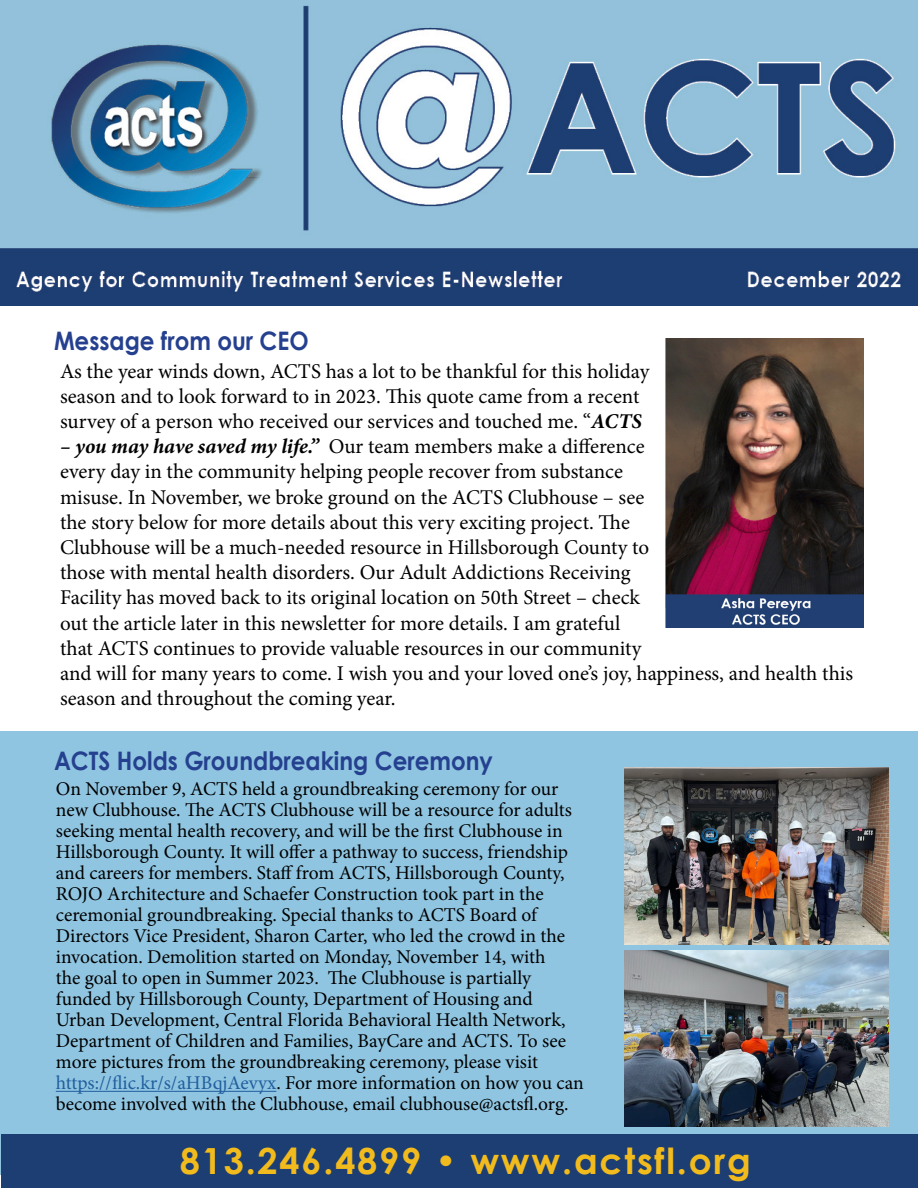
<style>
.page{position:relative;width:918px;height:1188px;background:#fff}
.page>*{position:absolute;margin:0;border:0;box-sizing:border-box;transform-origin:0 0}
.t1{font:700 36px "Century Gothic";letter-spacing:.05em;color:#f2bb1d}
.t2{font:700 25.5px "Century Gothic";color:#25408f;scale:.9 1}
.t3{font:21px/25.2px "Minion Pro";letter-spacing:-.005em;color:#000}
.t4{font:19.5px/21px "Minion Pro";color:#000}
.s1{font-weight:700;font-style:italic}
.s2{color:#215e9e}
</style>
<div class="page">
<div style="left:0;top:731px;width:918px;height:444px;background:#8fc5e1"></div>
<img style="left:0;top:0;width:918px;height:306px">
<div style="left:2px;top:1134px;width:916px;height:54px;background:#1d3e72"></div>
<hr style="left:56px;top:1091px;width:220px;height:1px;background:#215e9e">
<img style="left:624px;top:768px;width:264px;height:176px">
<img style="left:624px;top:950px;width:264px;height:177px">
<img style="left:666px;top:338px;width:198px;height:290px">
<h2 class="t2" style="left:54px;top:321px;width:285px">Message from our CEO</h2>
<p class="t3" style="left:60px;top:358px;width:591px">As the year winds down, ACTS has a lot to be thankful for this holiday season and to look forward to in 2023. This quote came from a recent survey of a person who received our services and touched me. “<span class="s1">ACTS</span></p>
<p class="t3" style="left:60px;top:434px;width:795px"><span class="s1">– you may have saved my life.”</span> Our team members make a difference<br>every day in the community helping people recover from substance<br>misuse. In November, we broke ground on the ACTS Clubhouse – see<br>the story below for more details about this very exciting project. The<br>Clubhouse will be a much-needed resource in Hillsborough County to<br>those with mental health disorders. Our Adult Addictions Receiving<br>Facility has moved back to its original location on 50th Street – check<br>out the article later in this newsletter for more details. I am grateful<br>that ACTS continues to provide valuable resources in our community<br>and will for many years to come. I wish you and your loved one’s joy, happiness, and health this season and throughout the coming year.</p>
<h2 class="t2" style="left:54px;top:741px;width:489px">ACTS Holds Groundbreaking Ceremony</h2>
<p class="t4" style="left:56px;top:779px;width:530px">On November 9, ACTS held a groundbreaking ceremony for our new Clubhouse. The ACTS Clubhouse will be a resource for adults seeking mental health recovery, and will be the first Clubhouse in Hillsborough County. It will offer a pathway to success, friendship and careers for members. Staff from ACTS, Hillsborough County, ROJO Architecture and Schaefer Construction took part in the ceremonial groundbreaking. Special thanks to ACTS Board of Directors Vice President, Sharon Carter, who led the crowd in the invocation. Demolition started on Monday, November 14, with<br>the goal to open in Summer 2023. The Clubhouse is partially funded by Hillsborough County, Department of Housing and Urban Development, Central Florida Behavioral Health Network, Department of Children and Families, BayCare and ACTS. To see more pictures from the groundbreaking ceremony, please visit <span class="s2">https://flic.kr/s/aHBqjAevyx</span>. For more information on how you can become involved with the Clubhouse, email clubhouse@actsfl.org.</p>
<h1 class="t1" style="left:180px;top:1134px;width:572px">813.246.4899 • www.actsfl.org</h1>
</div>
